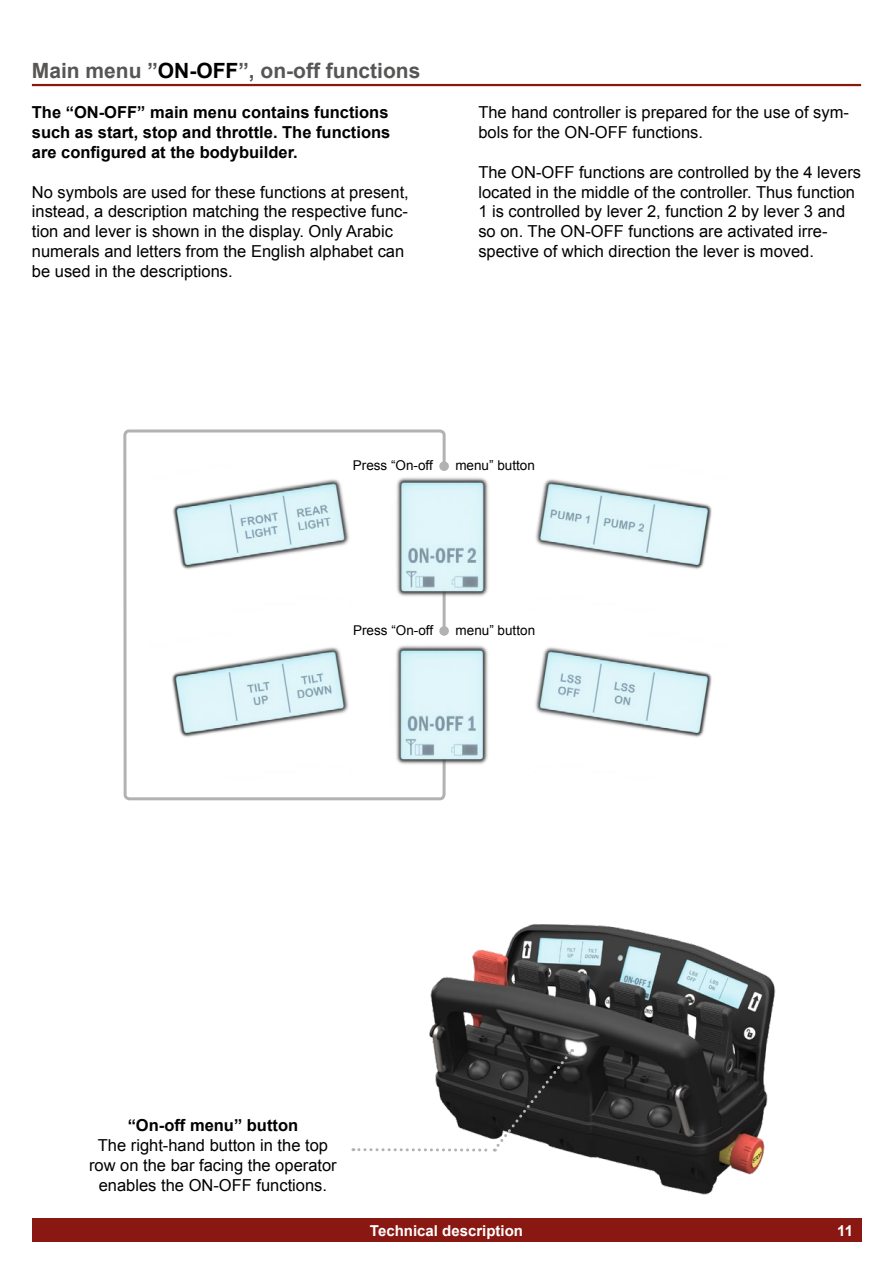
<style>
.page{position:relative;width:893px;height:1263px;background:#fff}
.page>*{position:absolute;margin:0;border:0;box-sizing:border-box;transform-origin:0 0}
.t1{font:700 21px "Arial";color:#575655}
.t2{font:16.5px/19.8px "Arial";color:#000}
.t3{font:700 16.5px/19.8px "Arial";color:#000;text-align:justify}
.t4{font:700 15px "Arial";color:#fff}
.t5{font:13.5px "Arial";color:#000}
.s1{color:#000}
</style>
<div class="page">
<div style="left:32px;top:1218px;width:829px;height:24px;background:#8a1812"></div>
<hr style="left:32px;top:84px;width:829px;height:2px;background:#8a1812">
<img style="left:413px;top:924px;width:363px;height:271px">
<svg style="left:353px;top:1049px;width:221px;height:102px"></svg>
<img style="left:173px;top:463px;width:539px;height:134px">
<div style="left:123px;top:429px;width:323px;height:371px;border:3px solid #b3b2b2;border-radius:4px"></div>
<div style="left:439px;top:461px;width:10px;height:10px;background:#b3b2b2;border-radius:50%"></div>
<img style="left:172px;top:627px;width:540px;height:153px">
<p class="t1" style="left:32px;top:56px;width:390px">Main menu ”<span class="s1">ON-OFF</span>”, on-off functions</p>
<p class="t3" style="left:32px;top:103px;width:360px">The “ON-OFF” main menu contains functions such as start, stop and throttle. The functions are configured at the bodybuilder.</p>
<p class="t2" style="left:32px;top:182px;width:378px">No symbols are used for these functions at present, instead, a description matching the respective func&shy;tion and lever is shown in the display. Only Arabic numerals and letters from the English alphabet can be used in the descriptions.</p>
<p class="t2" style="left:478px;top:103px;width:372px">The hand controller is prepared for the use of sym&shy;bols for the ON-OFF functions.</p>
<p class="t2" style="left:478px;top:162px;width:384px">The ON-OFF functions are controlled by the 4 levers located in the middle of the controller. Thus function 1 is controlled by lever 2, function 2 by lever 3 and so on. The ON-OFF functions are activated irre&shy;spective of which direction the lever is moved.</p>
<p class="t5" style="left:353px;top:456px;width:82px">Press “On-off</p>
<p class="t5" style="left:455px;top:456px;width:81px">menu” button</p>
<p class="t5" style="left:353px;top:621px;width:82px">Press “On-off</p>
<p class="t5" style="left:456px;top:621px;width:81px">menu” button</p>
<p class="t3" style="left:128px;top:1116px;width:172px">“On-off menu” button</p>
<p class="t2" style="left:89px;top:1135px;width:249px;text-align:center">The right-hand button in the top row on the bar facing the operator enables the ON-OFF functions.</p>
<p class="t4" style="left:370px;top:1220px;width:155px">Technical description</p>
<p class="t4" style="left:837px;top:1220px;width:17px">11</p>
</div>
